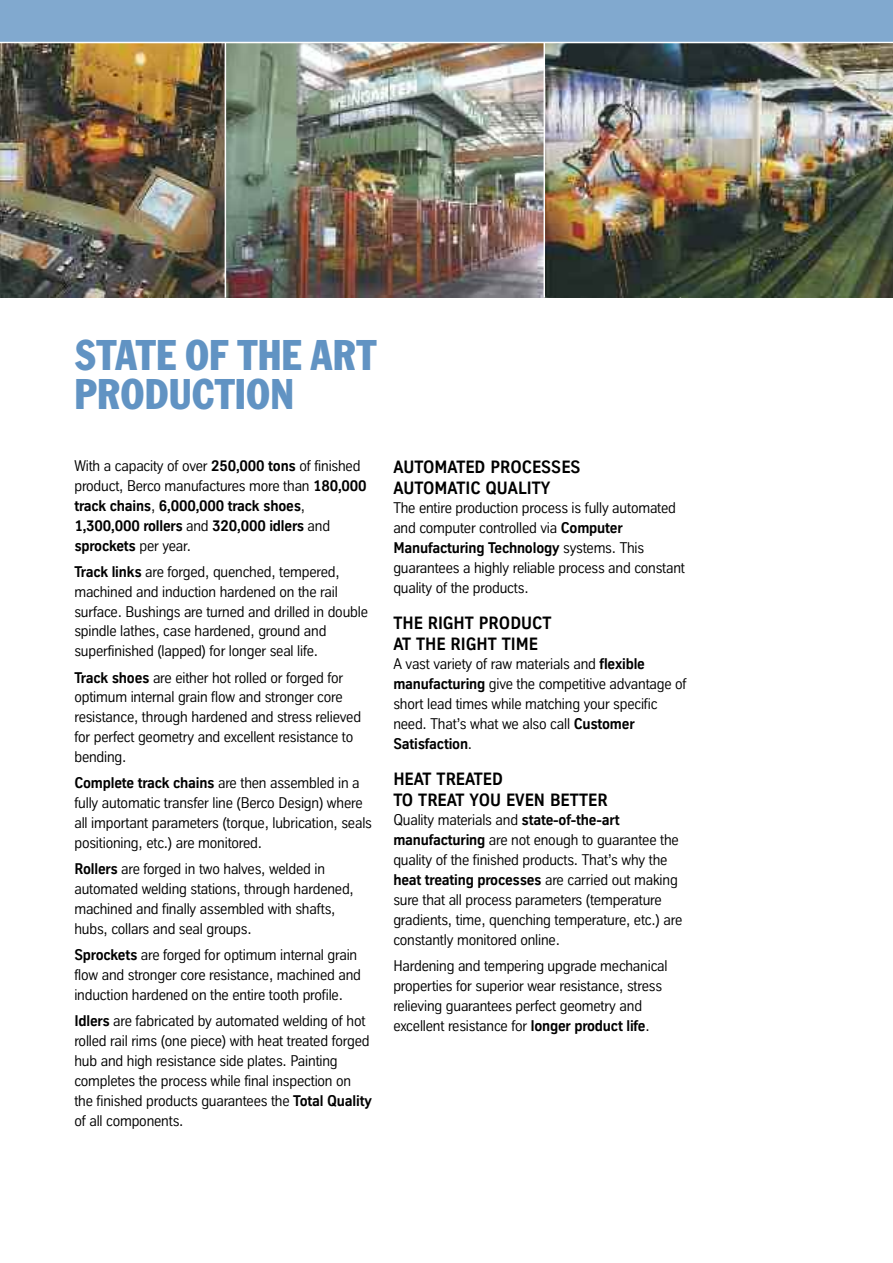
<style>
.page{position:relative;width:893px;height:1263px;background:#fff}
.page>*{position:absolute;margin:0;border:0;box-sizing:border-box;transform-origin:0 0}
.t1{font:condensed 45px/39px "Franklin Got T";color:#6193c3}
.t2{font:700 17.25px/20.7px "TK Type";color:#000}
.t3{font:15px/19.8px "TK Type";letter-spacing:-.01em;color:#000}
.t4{font:700 15px/19.8px "TK Type";letter-spacing:-.01em;color:#000}
.s1{font-weight:400}
.s2{font-weight:700}
</style>
<div class="page">
<div style="left:0;top:0;width:893px;height:43px;background:#81a9cf"></div>
<img style="left:226px;top:43px;width:667px;height:255px">
<img style="left:0;top:43px;width:225px;height:255px">
<hr style="left:544px;top:43px;width:1px;height:255px;background:#fff">
<hr style="left:0;top:42px;width:893px;height:1px;background:#fff">
<h1 class="t1" style="left:74px;top:335px;width:304px">STATE OF THE ART<br>PRODUCTION</h1>
<p class="t4" style="left:74px;top:456px;width:294px"><span class="s1">With a capacity of over</span> 250,000 tons <span class="s1">of finished product, Berco manufactures more than</span> 180,000 track chains<span class="s1">,</span> 6,000,000 track shoes<span class="s1">, </span>1,300,000 rollers <span class="s1">and</span> 320,000 idlers <span class="s1">and </span>sprockets <span class="s1">per year.</span></p>
<p class="t3" style="left:74px;top:562px;width:295px"><span class="s2">Track links</span> are forged, quenched, tempered, machined and induction hardened on the rail surface. Bushings are turned and drilled in double spindle lathes, case hardened, ground and superfinished (lapped) for longer seal life.</p>
<p class="t3" style="left:74px;top:667px;width:288px"><span class="s2">Track shoes</span> are either hot rolled or forged for optimum internal grain flow and stronger core resistance, through hardened and stress relieved for perfect geometry and excellent resistance to bending.</p>
<p class="t3" style="left:74px;top:773px;width:299px"><span class="s2">Complete track chains</span> are then assembled in a fully automatic transfer line (Berco Design) where all important parameters (torque, lubrication, seals positioning, etc.) are monitored.</p>
<p class="t3" style="left:74px;top:859px;width:281px"><span class="s2">Rollers</span> are forged in two halves, welded in automated welding stations, through hardened, machined and finally assembled with shafts, hubs, collars and seal groups.</p>
<p class="t3" style="left:74px;top:945px;width:288px"><span class="s2">Sprockets</span> are forged for optimum internal grain flow and stronger core resistance, machined and induction hardened on the entire tooth profile.</p>
<p class="t3" style="left:74px;top:1011px;width:299px"><span class="s2">Idlers</span> are fabricated by automated welding of hot rolled rail rims (one piece) with heat treated forged hub and high resistance side plates. Painting completes the process while final inspection on the finished products guarantees the <span class="s2">Total Quality </span>of all components.</p>
<p class="t2" style="left:393px;top:457px;width:189px">AUTOMATED PROCESSES<br>AUTOMATIC QUALITY</p>
<p class="t3" style="left:393px;top:498px;width:293px">The entire production process is fully automated and computer controlled via <span class="s2">Computer Manufacturing Technology</span> systems. This guarantees a highly reliable process and constant quality of the products.</p>
<p class="t2" style="left:393px;top:612px;width:160px">THE RIGHT PRODUCT<br>AT THE RIGHT TIME</p>
<p class="t3" style="left:393px;top:654px;width:295px">A vast variety of raw materials and <span class="s2">flexible manufacturing</span> give the competitive advantage of short lead times while matching your specific need. That’s what we also call <span class="s2">Customer Satisfaction</span>.</p>
<p class="t2" style="left:393px;top:768px;width:216px">HEAT TREATED<br>TO TREAT YOU EVEN BETTER</p>
<p class="t3" style="left:393px;top:810px;width:290px">Quality materials and <span class="s2">state-of-the-art manufacturing</span> are not enough to guarantee the quality of the finished products. That’s why the <span class="s2">heat treating processes</span> are carried out making sure that all process parameters (temperature gradients, time, quenching temperature, etc.) are constantly monitored online.</p>
<p class="t3" style="left:393px;top:956px;width:276px">Hardening and tempering upgrade mechanical properties for superior wear resistance, stress relieving guarantees perfect geometry and excellent resistance for <span class="s2">longer product life</span>.</p>
</div>
